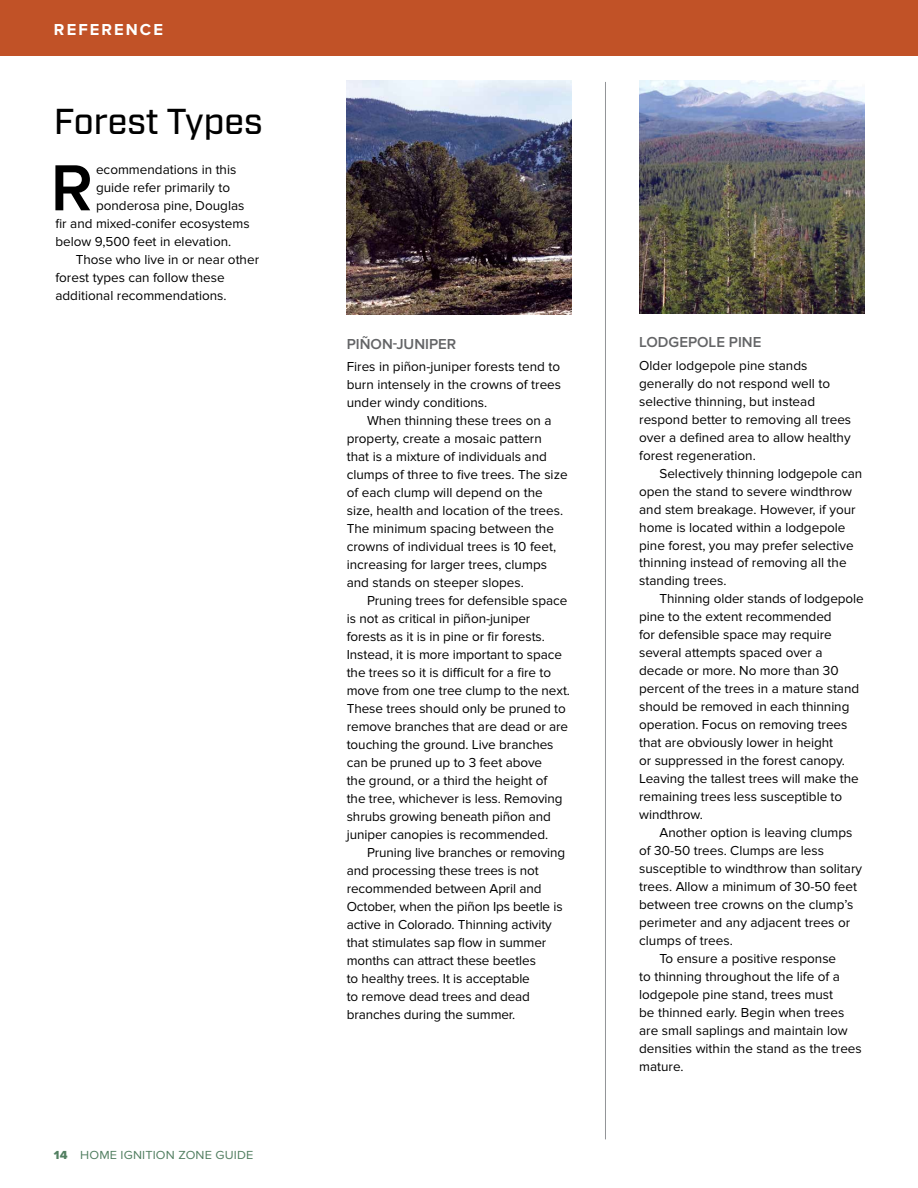
<style>
.page{position:relative;width:918px;height:1188px;background:#fff}
.page>*{position:absolute;margin:0;border:0;box-sizing:border-box;transform-origin:0 0}
.t1{font:600 67.5px "Proxima Nova";color:#000}
.t2{font:500 36px "Industry";color:#000}
.t3{font:700 16.5px "Proxima Nova";letter-spacing:.125em;color:#fff}
.t4{font:600 15px "Proxima Nova";color:#636466}
.t5{font:13.5px/18px "Proxima Nova";color:#000}
.t6{font:12.15px "Proxima Nova";letter-spacing:.01em;color:#527f61;scale:1.05 1}
.s1{font-family:"Proxima Nova Extrabld"}
</style>
<div class="page">
<div style="left:0;top:0;width:918px;height:56px;background:#c15227"></div>
<img style="left:639px;top:80px;width:225px;height:233px">
<hr style="left:605px;top:82px;width:1px;height:1057px;background:#939598">
<img style="left:347px;top:81px;width:225px;height:233px">
<p class="t3" style="left:54px;top:20px;width:110px">REFERENCE</p>
<h2 class="t2" style="left:54px;top:100px;width:210px">Forest Types</h2>
<h1 class="t1" style="left:51px;top:149px;width:44px">R</h1>
<p class="t5" style="left:96px;top:161px;width:142px">ecommendations in this</p>
<p class="t5" style="left:96px;top:179px;width:136px">guide refer primarily to</p>
<p class="t5" style="left:96px;top:197px;width:150px">ponderosa pine, Douglas</p>
<p class="t5" style="left:55px;top:215px;width:196px">fir and mixed-conifer ecosystems</p>
<p class="t5" style="left:55px;top:233px;width:177px">below 9,500 feet in elevation.</p>
<p class="t5" style="left:76px;top:251px;width:185px">Those who live in or near other</p>
<p class="t5" style="left:55px;top:269px;width:171px">forest types can follow these</p>
<p class="t5" style="left:55px;top:287px;width:173px">additional recommendations.</p>
<p class="t6" style="left:54px;top:1148px;width:191px"><span class="s1">14</span> HOME IGNITION ZONE GUIDE</p>
<p class="t4" style="left:347px;top:335px;width:111px">PIÑON-JUNIPER</p>
<p class="t5" style="left:347px;top:358px;width:216px;text-align:justify">Fires in piñon-juniper forests tend to burn intensely in the crowns of trees under windy conditions.</p>
<p class="t5" style="left:347px;top:412px;width:222px;text-indent:20px">When thinning these trees on a property, create a mosaic pattern that is a mixture of individuals and clumps of three to five trees. The size of each clump will depend on the size, health and location of the trees.<br>The minimum spacing between the crowns of individual trees is 10 feet, increasing for larger trees, clumps and stands on steeper slopes.</p>
<p class="t5" style="left:347px;top:592px;width:225px;text-indent:20px">Pruning trees for defensible space is not as critical in piñon-juniper forests as it is in pine or fir forests.<br>Instead, it is more important to space the trees so it is difficult for a fire to move from one tree clump to the next.<br>These trees should only be pruned to remove branches that are dead or are touching the ground. Live branches can be pruned up to 3 feet above<br>the ground, or a third the height of<br>the tree, whichever is less. Removing shrubs growing beneath piñon and juniper canopies is recommended.</p>
<p class="t5" style="left:347px;top:844px;width:220px;text-indent:20px">Pruning live branches or removing and processing these trees is not recommended between April and October, when the piñon Ips beetle is active in Colorado. Thinning activity that stimulates sap flow in summer months can attract these beetles<br>to healthy trees. It is acceptable<br>to remove dead trees and dead branches during the summer.</p>
<p class="t4" style="left:639px;top:333px;width:124px">LODGEPOLE PINE</p>
<p class="t5" style="left:639px;top:356px;width:214px">Older lodgepole pine stands generally do not respond well to selective thinning, but instead respond better to removing all trees over a defined area to allow healthy forest regeneration.</p>
<p class="t5" style="left:639px;top:464px;width:225px;text-indent:20px">Selectively thinning lodgepole can open the stand to severe windthrow and stem breakage. However, if your home is located within a lodgepole pine forest, you may prefer selective thinning instead of removing all the standing trees.</p>
<p class="t5" style="left:639px;top:590px;width:226px;text-indent:20px">Thinning older stands of lodgepole pine to the extent recommended<br>for defensible space may require several attempts spaced over a decade or more. No more than 30 percent of the trees in a mature stand should be removed in each thinning operation. Focus on removing trees that are obviously lower in height<br>or suppressed in the forest canopy.<br>Leaving the tallest trees will make the remaining trees less susceptible to windthrow.</p>
<p class="t5" style="left:659px;top:824px;width:195px">Another option is leaving clumps</p>
<p class="t5" style="left:639px;top:842px;width:186px">of 30-50 trees. Clumps are less</p>
<p class="t5" style="left:639px;top:860px;width:224px">susceptible to windthrow than solitary</p>
<p class="t5" style="left:639px;top:878px;width:219px">trees. Allow a minimum of 30-50 feet</p>
<p class="t5" style="left:639px;top:896px;width:216px">between tree crowns on the clump’s</p>
<p class="t5" style="left:639px;top:914px;width:213px">perimeter and any adjacent trees or</p>
<p class="t5" style="left:639px;top:932px;width:95px">clumps of trees.</p>
<p class="t5" style="left:659px;top:950px;width:178px">To ensure a positive response</p>
<p class="t5" style="left:639px;top:968px;width:202px">to thinning throughout the life of a</p>
<p class="t5" style="left:639px;top:986px;width:195px">lodgepole pine stand, trees must</p>
<p class="t5" style="left:639px;top:1004px;width:207px">be thinned early. Begin when trees</p>
<p class="t5" style="left:639px;top:1022px;width:210px">are small saplings and maintain low</p>
<p class="t5" style="left:639px;top:1040px;width:224px">densities within the stand as the trees</p>
<p class="t5" style="left:639px;top:1058px;width:46px">mature.</p>
</div>
